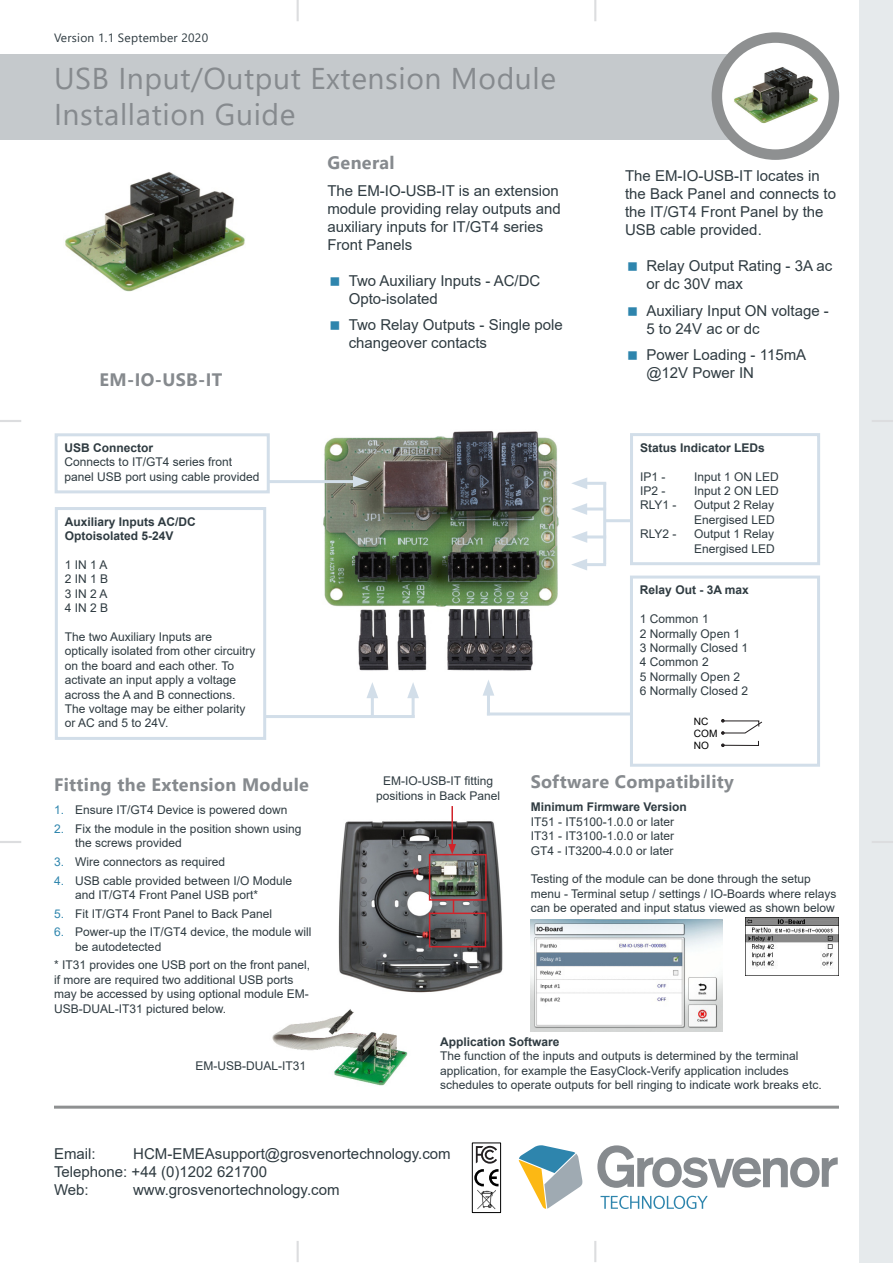
<style>
.page{position:relative;width:893px;height:1263px;background:#fff}
.page>*{position:absolute;margin:0;border:0;box-sizing:border-box;transform-origin:0 0}
.Main_heading{font:30px/36px "Segoe UI";letter-spacing:.02em;color:#868a8e}
.Heading_3{font:700 18px "Segoe UI";letter-spacing:.02em;color:#868a8e}
.TOC_Heading_3{font:700 18px "Segoe UI";letter-spacing:.02em;color:#868a8e}
.Default_Paragraph{font:15px/18px "Arial";color:#2f3b41}
.Blue_Border{font:12px/14.4px "Arial";color:#2f3b41}
._8pt{font:12px/14.4px "Arial";color:#2f3b41}
.Blue_Border-2{font:700 12px/14.4px "Arial";color:#2f3b41}
._8pt-2{font:700 12px "Arial";color:#2f3b41}
.Small_Paragraph{font:12px "Segoe UI";letter-spacing:.02em;color:#2f3b41}
.t1{font:10.2px/12.1px "Arial";color:#000}
.s1{font-weight:700}
.s2{color:#2e85ad}
</style>
<div class="page">
<hr style="left:54px;top:1106px;width:785px;height:3px;background:#8e9091">
<svg style="left:597px;top:1145px;width:241px;height:43px"></svg>
<svg style="left:600px;top:1196px;width:108px;height:13px"></svg>
<svg style="left:519px;top:1145px;width:63px;height:64px"></svg>
<svg style="left:474px;top:1146px;width:24px;height:40px"></svg>
<img style="left:477px;top:1189px;width:18px;height:21px">
<div style="left:472px;top:1143px;width:29px;height:69px;border:1px solid #000"></div>
<div style="left:0;top:54px;width:795px;height:85px;background:#c5c9cc"></div>
<svg style="left:717px;top:38px;width:117px;height:117px"></svg>
<div style="left:712px;top:32px;width:127px;height:128px;border:10px solid #8e9091;border-radius:50%"></div>
<div style="left:859px;top:0;width:34px;height:1263px;background:#e6eaec"></div>
<hr style="left:297px;top:0;width:2px;height:21px;background:#dcdddf">
<hr style="left:594px;top:0;width:2px;height:21px;background:#dcdddf">
<hr style="left:297px;top:1241px;width:2px;height:21px;background:#dcdddf">
<hr style="left:594px;top:1241px;width:2px;height:21px;background:#dcdddf">
<hr style="left:0;top:420px;width:21px;height:2px;background:#dcdddf">
<hr style="left:0;top:841px;width:21px;height:2px;background:#dcdddf">
<hr style="left:872px;top:420px;width:21px;height:2px;background:#dcdddf">
<hr style="left:872px;top:841px;width:21px;height:2px;background:#dcdddf">
<img style="left:733px;top:66px;width:86px;height:58px">
<img style="left:65px;top:172px;width:180px;height:120px">
<img style="left:323px;top:431px;width:236px;height:240px">
<div style="left:55px;top:507px;width:211px;height:233px;border:3px solid #d2dee9"></div>
<div style="left:630px;top:433px;width:190px;height:132px;border:3px solid #d2dee9"></div>
<div style="left:630px;top:575px;width:190px;height:192px;border:3px solid #d2dee9"></div>
<svg style="left:721px;top:719px;width:41px;height:28px"></svg>
<hr style="left:603px;top:483px;width:3px;height:81px;background:#d2dee9">
<hr style="left:604px;top:519px;width:27px;height:3px;background:#d2dee9">
<hr style="left:582px;top:482px;width:24px;height:3px;background:#d2dee9">
<svg style="left:571px;top:477px;width:16px;height:12px"></svg>
<hr style="left:581px;top:507px;width:25px;height:3px;background:#d2dee9">
<svg style="left:572px;top:503px;width:15px;height:12px"></svg>
<hr style="left:582px;top:535px;width:24px;height:3px;background:#d2dee9">
<svg style="left:572px;top:531px;width:15px;height:12px"></svg>
<hr style="left:581px;top:563px;width:25px;height:3px;background:#d2dee9">
<svg style="left:571px;top:559px;width:16px;height:11px"></svg>
<hr style="left:487px;top:712px;width:144px;height:3px;background:#d2dee9">
<hr style="left:487px;top:690px;width:3px;height:25px;background:#d2dee9">
<svg style="left:483px;top:680px;width:11px;height:16px"></svg>
<hr style="left:264px;top:715px;width:151px;height:3px;background:#d2dee9">
<hr style="left:412px;top:692px;width:3px;height:26px;background:#d2dee9">
<svg style="left:407px;top:682px;width:12px;height:16px"></svg>
<hr style="left:371px;top:692px;width:3px;height:26px;background:#d2dee9">
<svg style="left:366px;top:682px;width:12px;height:16px"></svg>
<div style="left:55px;top:433px;width:215px;height:60px;border:3px solid #d2dee9"></div>
<hr style="left:268px;top:480px;width:91px;height:3px;background:#d2dee9">
<svg style="left:353px;top:476px;width:16px;height:11px"></svg>
<img style="left:272px;top:1009px;width:136px;height:77px">
<img style="left:338px;top:821px;width:165px;height:172px">
<div style="left:429px;top:854px;width:58px;height:47px;border:2px solid #d1232a"></div>
<div style="left:429px;top:912px;width:57px;height:35px;border:2px solid #d1232a"></div>
<hr style="left:451px;top:806px;width:2px;height:40px;background:#d1232a">
<svg style="left:448px;top:844px;width:8px;height:10px"></svg>
<img style="left:531px;top:919px;width:192px;height:112px">
<img style="left:746px;top:917px;width:93px;height:59px">
<svg style="left:453px;top:900px;width:1px;height:13px"></svg>
<p class="Small_Paragraph" style="left:54px;top:26px;width:156px">Version 1.1 September 2020</p>
<p class="Main_heading" style="left:54px;top:58px;width:504px">USB Input/Output Extension Module<br>Installation Guide</p>
<p class="TOC_Heading_3" style="left:100px;top:363px;width:124px">EM-IO-USB-IT</p>
<p class="Blue_Border" style="left:65px;top:441px;width:196px"><span class="s1">USB Connector<br></span>Connects to IT/GT4 series front panel USB port using cable provided</p>
<p class="Blue_Border-2" style="left:65px;top:514px;width:132px">Auxiliary Inputs AC/DC<br>Optoisolated 5-24V</p>
<p class="Blue_Border" style="left:65px;top:557px;width:44px">1 IN 1 A</p>
<p class="Blue_Border" style="left:65px;top:572px;width:45px">2 IN 1 B</p>
<p class="Blue_Border" style="left:65px;top:586px;width:44px">3 IN 2 A</p>
<p class="Blue_Border" style="left:65px;top:601px;width:45px">4 IN 2 B</p>
<p class="Blue_Border" style="left:65px;top:629px;width:192px">The two Auxiliary Inputs are optically isolated from other circuitry on the board and each other. To activate an input apply a voltage across the A and B connections.<br>The voltage may be either polarity or AC and 5 to 24V.</p>
<p class="Heading_3" style="left:327px;top:146px;width:69px">General</p>
<p class="Default_Paragraph" style="left:327px;top:181px;width:235px">The EM-IO-USB-IT is an extension module providing relay outputs and auxiliary inputs for IT/GT4 series<br>Front Panels</p>
<p class="Default_Paragraph" style="left:349px;top:271px;width:193px">Two Auxiliary Inputs - AC/DC<br>Opto-isolated</p>
<p class="Default_Paragraph" style="left:349px;top:316px;width:216px">Two Relay Outputs - Single pole changeover contacts</p>
<p class="Default_Paragraph" style="left:625px;top:167px;width:212px">The EM-IO-USB-IT locates in the Back Panel and connects to the IT/GT4 Front Panel by the<br>USB cable provided.</p>
<p class="Default_Paragraph" style="left:646px;top:257px;width:187px">Relay Output Rating - 3A ac or dc 30V max</p>
<p class="Default_Paragraph" style="left:646px;top:301px;width:184px">Auxiliary Input ON voltage -<br>5 to 24V ac or dc</p>
<p class="Default_Paragraph" style="left:646px;top:346px;width:161px">Power Loading - 115mA @12V Power IN</p>
<p class="Blue_Border-2" style="left:640px;top:441px;width:126px">Status Indicator LEDs</p>
<p class="Blue_Border" style="left:640px;top:469px;width:27px">IP1 -</p>
<p class="Blue_Border" style="left:694px;top:469px;width:86px">Input 1 ON LED</p>
<p class="Blue_Border" style="left:640px;top:484px;width:27px">IP2 -</p>
<p class="Blue_Border" style="left:694px;top:484px;width:86px">Input 2 ON LED</p>
<p class="Blue_Border" style="left:640px;top:498px;width:38px">RLY1 -</p>
<p class="Blue_Border" style="left:694px;top:498px;width:82px">Output 2 Relay</p>
<p class="Blue_Border" style="left:694px;top:512px;width:82px">Energised LED</p>
<p class="Blue_Border" style="left:640px;top:527px;width:38px">RLY2 -</p>
<p class="Blue_Border" style="left:694px;top:527px;width:82px">Output 1 Relay</p>
<p class="Blue_Border" style="left:694px;top:541px;width:82px">Energised LED</p>
<p class="Blue_Border-2" style="left:640px;top:583px;width:110px">Relay Out - 3A max</p>
<p class="Blue_Border" style="left:640px;top:612px;width:70px">1 Common 1</p>
<p class="Blue_Border" style="left:640px;top:626px;width:102px">2 Normally Open 1</p>
<p class="Blue_Border" style="left:640px;top:640px;width:110px">3 Normally Closed 1</p>
<p class="Blue_Border" style="left:640px;top:655px;width:70px">4 Common 2</p>
<p class="Blue_Border" style="left:640px;top:669px;width:102px">5 Normally Open 2</p>
<p class="Blue_Border" style="left:640px;top:684px;width:110px">6 Normally Closed 2</p>
<p class="t1" style="left:694px;top:715px;width:25px">NC<br>COM<br>NO</p>
<p class="Heading_3" style="left:54px;top:768px;width:256px">Fitting the Extension Module</p>
<p class="Blue_Border" style="left:54px;top:803px;width:235px"><span class="s2">1.</span> Ensure IT/GT4 Device is powered down</p>
<p class="Blue_Border" style="left:75px;top:821px;width:228px;text-indent:-21px"><span class="s2">2.</span> Fix the module in the position shown using the screws provided</p>
<p class="Blue_Border" style="left:54px;top:854px;width:173px"><span class="s2">3.</span> Wire connectors as required</p>
<p class="Blue_Border" style="left:75px;top:873px;width:218px;text-indent:-21px"><span class="s2">4.</span> USB cable provided between I/O Module and IT/GT4 Front Panel USB port*</p>
<p class="Blue_Border" style="left:54px;top:906px;width:220px"><span class="s2">5.</span> Fit IT/GT4 Front Panel to Back Panel</p>
<p class="Blue_Border" style="left:75px;top:925px;width:238px;text-indent:-21px"><span class="s2">6.</span> Power-up the IT/GT4 device, the module will be autodetected</p>
<p class="_8pt" style="left:54px;top:958px;width:258px">* IT31 provides one USB port on the front panel, if more are required two additional USB ports may be accessed by using optional module EM-USB-DUAL-IT31 pictured below.</p>
<p class="_8pt" style="left:196px;top:1058px;width:112px">EM-USB-DUAL-IT31</p>
<p class="_8pt" style="left:376px;top:774px;width:126px;text-align:center">EM-IO-USB-IT fitting positions in Back Panel</p>
<p class="Heading_3" style="left:531px;top:765px;width:205px">Software Compatibility</p>
<p class="_8pt-2" style="left:531px;top:799px;width:158px">Minimum Firmware Version</p>
<p class="_8pt" style="left:531px;top:814px;width:145px">IT51 - IT5100-1.0.0 or later</p>
<p class="_8pt" style="left:531px;top:829px;width:145px">IT31 - IT3100-1.0.0 or later</p>
<p class="_8pt" style="left:531px;top:843px;width:144px">GT4 - IT3200-4.0.0 or later</p>
<p class="_8pt" style="left:531px;top:872px;width:307px">Testing of the module can be done through the setup menu - Terminal setup / settings / IO-Boards where relays can be operated and input status viewed as shown below</p>
<p class="_8pt-2" style="left:440px;top:1033px;width:121px">Application Software</p>
<p class="_8pt" style="left:440px;top:1048px;width:383px">The function of the inputs and outputs is determined by the terminal application, for example the EasyClock-Verify application includes schedules to operate outputs for bell ringing to indicate work breaks etc.</p>
<p class="Default_Paragraph" style="left:54px;top:1144px;width:398px;text-indent:79px">HCM-EMEAsupport@grosvenortechnology.com<br>Telephone: +44 (0)1202 621700<br>Web:</p>
<p class="Default_Paragraph" style="left:54px;top:1144px;width:43px">Email:</p>
<p class="Default_Paragraph" style="left:133px;top:1180px;width:208px">www.grosvenortechnology.com</p>
</div>
